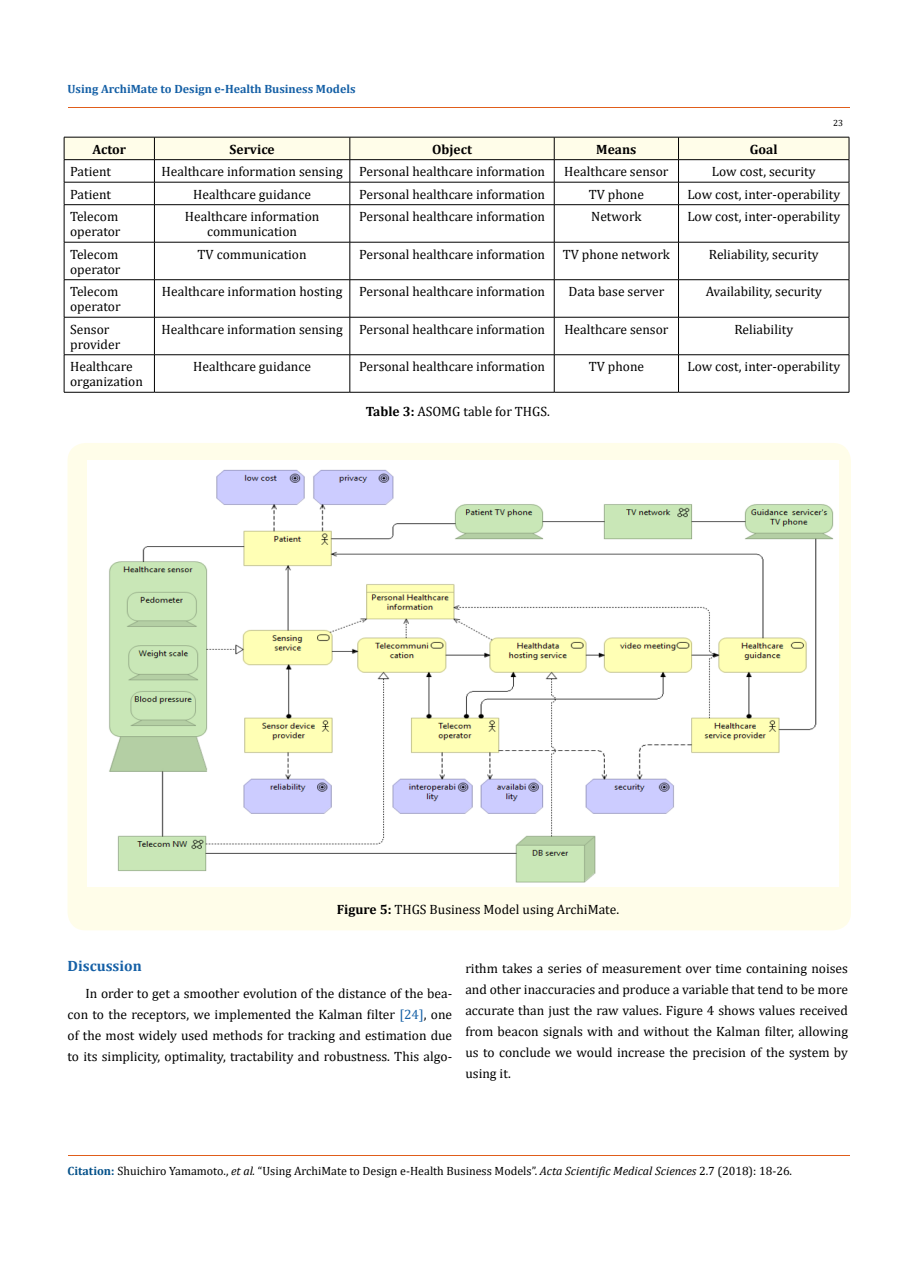
<style>
.page{position:relative;width:917px;height:1262px;background:#fff}
.page>*{position:absolute;margin:0;border:0;box-sizing:border-box;transform-origin:0 0}
.t1{font:700 15px "Cambria";color:#1560a6}
.t2{font:13.5px/21px "Cambria";color:#000}
.t3{font:700 13.5px "Cambria";color:#000}
.t4{font:12px "Cambria";color:#000}
.t5{font:700 12px "Cambria";color:#1560a6}
.t6{font:9px "Cambria";color:#000}
.s1{font-weight:700}
.s2{color:#1560a6}
.s3{font-weight:700;color:#035089}
.s4{font-style:italic}
</style>
<div class="page">
<svg style="left:64px;top:137px;width:785px;height:67px"></svg>
<hr style="left:64px;top:204px;width:90px;height:1px;background:#000">
<hr style="left:64px;top:205px;width:1px;height:37px;background:#000">
<hr style="left:154px;top:204px;width:196px;height:1px;background:#000">
<hr style="left:154px;top:205px;width:1px;height:37px;background:#000">
<hr style="left:350px;top:204px;width:204px;height:1px;background:#000">
<hr style="left:349px;top:205px;width:1px;height:37px;background:#000">
<hr style="left:554px;top:204px;width:124px;height:1px;background:#000">
<hr style="left:554px;top:205px;width:1px;height:37px;background:#000">
<hr style="left:678px;top:204px;width:171px;height:1px;background:#000">
<hr style="left:678px;top:205px;width:1px;height:37px;background:#000">
<hr style="left:848px;top:205px;width:1px;height:37px;background:#000">
<hr style="left:64px;top:242px;width:90px;height:1px;background:#000">
<hr style="left:64px;top:242px;width:1px;height:37px;background:#000">
<hr style="left:154px;top:242px;width:196px;height:1px;background:#000">
<hr style="left:154px;top:242px;width:1px;height:37px;background:#000">
<hr style="left:350px;top:242px;width:204px;height:1px;background:#000">
<hr style="left:349px;top:242px;width:1px;height:37px;background:#000">
<hr style="left:554px;top:242px;width:124px;height:1px;background:#000">
<hr style="left:554px;top:242px;width:1px;height:37px;background:#000">
<hr style="left:678px;top:242px;width:171px;height:1px;background:#000">
<hr style="left:678px;top:242px;width:1px;height:37px;background:#000">
<hr style="left:848px;top:242px;width:1px;height:37px;background:#000">
<hr style="left:64px;top:279px;width:90px;height:1px;background:#000">
<hr style="left:64px;top:280px;width:1px;height:37px;background:#000">
<hr style="left:154px;top:279px;width:196px;height:1px;background:#000">
<hr style="left:154px;top:280px;width:1px;height:37px;background:#000">
<hr style="left:350px;top:279px;width:204px;height:1px;background:#000">
<hr style="left:349px;top:280px;width:1px;height:37px;background:#000">
<hr style="left:554px;top:279px;width:124px;height:1px;background:#000">
<hr style="left:554px;top:280px;width:1px;height:37px;background:#000">
<hr style="left:678px;top:279px;width:171px;height:1px;background:#000">
<hr style="left:678px;top:280px;width:1px;height:37px;background:#000">
<hr style="left:848px;top:280px;width:1px;height:37px;background:#000">
<hr style="left:64px;top:317px;width:90px;height:1px;background:#000">
<hr style="left:64px;top:317px;width:1px;height:37px;background:#000">
<hr style="left:154px;top:317px;width:196px;height:1px;background:#000">
<hr style="left:154px;top:317px;width:1px;height:37px;background:#000">
<hr style="left:350px;top:317px;width:204px;height:1px;background:#000">
<hr style="left:349px;top:317px;width:1px;height:37px;background:#000">
<hr style="left:554px;top:317px;width:124px;height:1px;background:#000">
<hr style="left:554px;top:317px;width:1px;height:37px;background:#000">
<hr style="left:678px;top:317px;width:171px;height:1px;background:#000">
<hr style="left:678px;top:317px;width:1px;height:37px;background:#000">
<hr style="left:848px;top:317px;width:1px;height:37px;background:#000">
<hr style="left:64px;top:354px;width:90px;height:1px;background:#000">
<hr style="left:64px;top:355px;width:1px;height:37px;background:#000">
<hr style="left:154px;top:354px;width:196px;height:1px;background:#000">
<hr style="left:154px;top:355px;width:1px;height:37px;background:#000">
<hr style="left:350px;top:354px;width:204px;height:1px;background:#000">
<hr style="left:349px;top:355px;width:1px;height:37px;background:#000">
<hr style="left:554px;top:354px;width:124px;height:1px;background:#000">
<hr style="left:554px;top:355px;width:1px;height:37px;background:#000">
<hr style="left:678px;top:354px;width:171px;height:1px;background:#000">
<hr style="left:678px;top:355px;width:1px;height:37px;background:#000">
<hr style="left:848px;top:355px;width:1px;height:37px;background:#000">
<hr style="left:64px;top:392px;width:90px;height:1px;background:#000">
<hr style="left:154px;top:392px;width:196px;height:1px;background:#000">
<hr style="left:350px;top:392px;width:204px;height:1px;background:#000">
<hr style="left:554px;top:392px;width:124px;height:1px;background:#000">
<hr style="left:678px;top:392px;width:171px;height:1px;background:#000">
<div style="left:68px;top:443px;width:782px;height:487px;background:#fffde9;border-radius:18px"></div>
<img style="left:88px;top:460px;width:750px;height:426px">
<hr style="left:68px;top:108px;width:781px;height:1px;background:#e05d1a">
<hr style="left:68px;top:1155px;width:781px;height:1px;background:#e05d1a">
<p class="t5" style="left:68px;top:81px;width:289px">Using ArchiMate to Design e-Health Business Models</p>
<p class="t6" style="left:833px;top:118px;width:11px">23</p>
<p class="t3" style="left:92px;top:139px;width:35px">Actor</p>
<p class="t3" style="left:229px;top:139px;width:47px">Service</p>
<p class="t3" style="left:432px;top:139px;width:41px">Object</p>
<p class="t3" style="left:596px;top:139px;width:42px">Means</p>
<p class="t3" style="left:749px;top:139px;width:29px">Goal</p>
<p class="t2" style="left:70px;top:161px;width:42px">Patient</p>
<p class="t2" style="left:161px;top:161px;width:385px">Healthcare information sensing Personal healthcare information</p>
<p class="t2" style="left:564px;top:161px;width:106px">Healthcare sensor</p>
<p class="t2" style="left:712px;top:161px;width:105px">Low cost, security</p>
<p class="t2" style="left:70px;top:183px;width:42px">Patient</p>
<p class="t2" style="left:193px;top:183px;width:119px">Healthcare guidance</p>
<p class="t2" style="left:359px;top:183px;width:187px">Personal healthcare information</p>
<p class="t2" style="left:588px;top:183px;width:57px">TV phone</p>
<p class="t2" style="left:687px;top:183px;width:154px">Low cost, inter-operability</p>
<p class="t2" style="left:70px;top:209px;width:52px;line-height:15px">Telecom operator</p>
<p class="t2" style="left:185px;top:209px;width:136px;line-height:15px;text-align:center">Healthcare information communication</p>
<p class="t2" style="left:359px;top:206px;width:187px">Personal healthcare information</p>
<p class="t2" style="left:591px;top:206px;width:52px">Network</p>
<p class="t2" style="left:687px;top:206px;width:154px">Low cost, inter-operability</p>
<p class="t2" style="left:70px;top:246px;width:52px;line-height:15px">Telecom operator</p>
<p class="t2" style="left:198px;top:243px;width:111px">TV communication</p>
<p class="t2" style="left:359px;top:243px;width:187px">Personal healthcare information</p>
<p class="t2" style="left:563px;top:243px;width:109px">TV phone network</p>
<p class="t2" style="left:708px;top:243px;width:111px">Reliability, security</p>
<p class="t2" style="left:70px;top:284px;width:52px;line-height:15px">Telecom operator</p>
<p class="t2" style="left:162px;top:281px;width:384px">Healthcare information hosting Personal healthcare information</p>
<p class="t2" style="left:568px;top:281px;width:97px">Data base server</p>
<p class="t2" style="left:705px;top:281px;width:118px">Availability, security</p>
<p class="t2" style="left:70px;top:321px;width:52px;line-height:15px">Sensor provider</p>
<p class="t2" style="left:162px;top:318px;width:385px">Healthcare information sensing Personal healthcare information</p>
<p class="t2" style="left:564px;top:318px;width:106px">Healthcare sensor</p>
<p class="t2" style="left:734px;top:318px;width:60px">Reliability</p>
<p class="t2" style="left:70px;top:359px;width:74px;line-height:15px">Healthcare organization</p>
<p class="t2" style="left:193px;top:356px;width:119px">Healthcare guidance</p>
<p class="t2" style="left:359px;top:356px;width:187px">Personal healthcare information</p>
<p class="t2" style="left:588px;top:356px;width:57px">TV phone</p>
<p class="t2" style="left:687px;top:356px;width:154px">Low cost, inter-operability</p>
<p class="t2" style="left:365px;top:401px;width:186px"><span class="s1">Table 3:</span> ASOMG table for THGS.</p>
<p class="t2" style="left:337px;top:898px;width:284px"><span class="s1">Figure 5:</span> THGS Business Model using ArchiMate.</p>
<p class="t1" style="left:68px;top:955px;width:76px">Discussion</p>
<p class="t2" style="left:68px;top:982px;width:386px;text-align:justify;text-indent:18px">In order to get a smoother evolution of the distance of the bea&shy;con to the receptors, we implemented the Kalman filter <span class="s2">[24]</span>, one of the most widely used methods for tracking and estimation due to its simplicity, optimality, tractability and robustness. This algo-</p>
<p class="t2" style="left:465px;top:958px;width:384px;text-align:justify">rithm takes a series of measurement over time containing noises and other inaccuracies and produce a variable that tend to be more accurate than just the raw values. Figure 4 shows values received from beacon signals with and without the Kalman filter, allowing us to conclude we would increase the precision of the system by using it.</p>
<p class="t4" style="left:68px;top:1163px;width:726px"><span class="s3">Citation:</span> Shuichiro Yamamoto., <span class="s4">et al.</span> “Using ArchiMate to Design e-Health Business Models”. <span class="s4">Acta Scientific Medical Sciences</span> 2.7 (2018): 18-26.</p>
</div>
